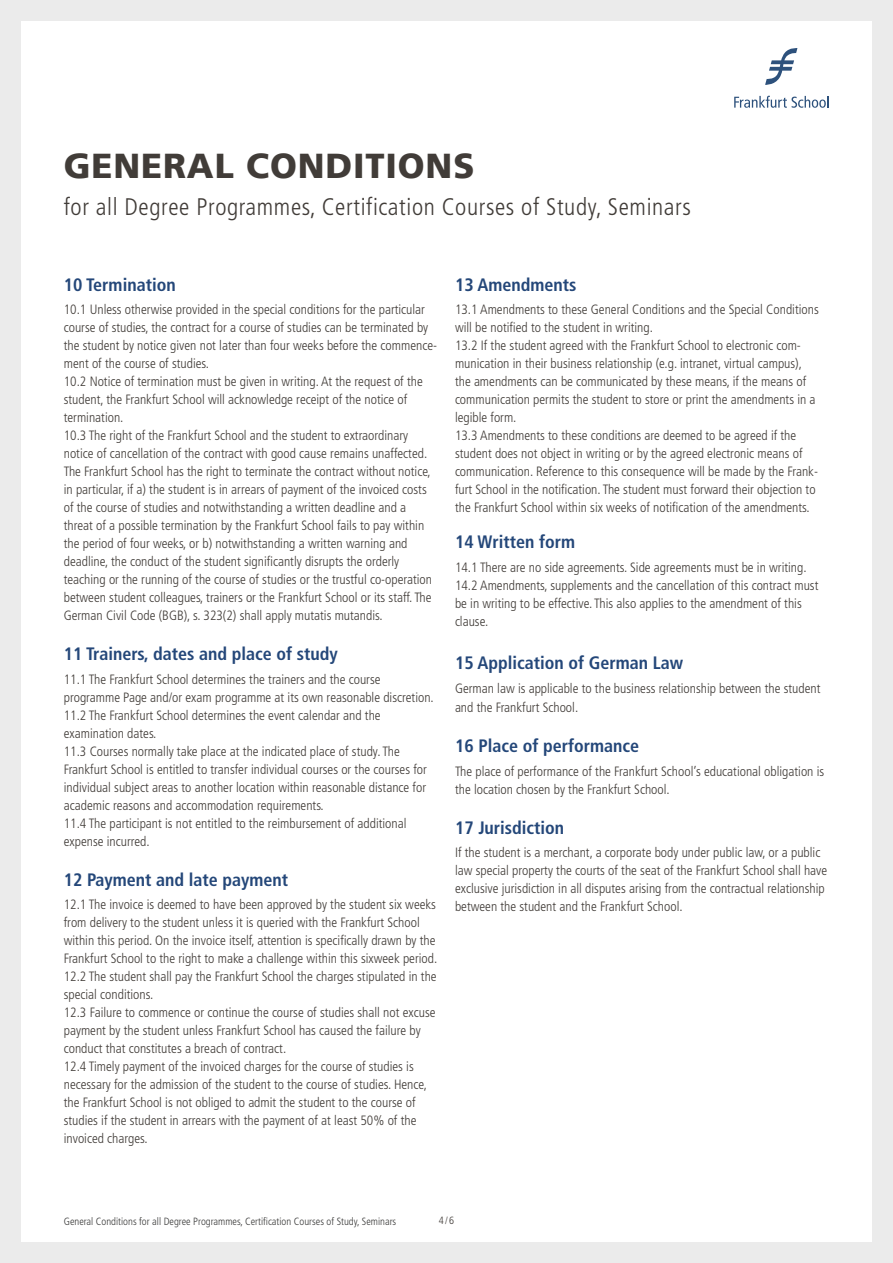
<style>
.page{position:relative;width:893px;height:1263px;background:#ebebeb}
.page>*{position:absolute;margin:0;border:0;box-sizing:border-box;transform-origin:0 0}
.t1{font:900 34.5px "Frutiger LT Arabic 75";letter-spacing:.025em;color:#413c38}
.t2{font:300 condensed 24px "Frutiger LT Std";letter-spacing:.025em;color:#413c38}
.t3{font:700 condensed 18px "Frutiger LT Std";color:#244779}
.t4{font:300 condensed 13.5px/18px "Frutiger LT Std";color:#413c38}
.t5{font:300 condensed 10.5px "Frutiger LT Std";color:#3b3b3a}
.t6{font:300 condensed 10.5px "Frutiger LT Std";color:#413c38}
</style>
<div class="page">
<div style="left:21px;top:21px;width:851px;height:1221px;background:#fff"></div>
<svg style="left:765px;top:48px;width:32px;height:37px"></svg>
<svg style="left:734px;top:96px;width:95px;height:12px"></svg>
<h1 class="t1" style="left:64px;top:145px;width:412px">GENERAL CONDITIONS</h1>
<h2 class="t2" style="left:64px;top:193px;width:629px">for all Degree Programmes, Certification Courses of Study, Seminars</h2>
<h3 class="t3" style="left:64px;top:274px;width:113px">10 Termination</h3>
<p class="t4" style="left:64px;top:301px;width:375px">10.1 Unless otherwise provided in the special conditions for the particular course of studies, the contract for a course of studies can be terminated by the student by notice given not later than four weeks before the commence&shy;ment of the course of studies.<br>10.2 Notice of termination must be given in writing. At the request of the student, the Frankfurt School will acknowledge receipt of the notice of termination.<br>10.3 The right of the Frankfurt School and the student to extraordinary notice of cancellation of the contract with good cause remains unaffected.<br>The Frankfurt School has the right to terminate the contract without notice, in particular, if a) the student is in arrears of payment of the invoiced costs of the course of studies and notwithstanding a written deadline and a threat of a possible termination by the Frankfurt School fails to pay within the period of four weeks, or b) notwithstanding a written warning and deadline, the conduct of the student significantly disrupts the orderly teaching or the running of the course of studies or the trustful co-operation between student colleagues, trainers or the Frankfurt School or its staff. The German Civil Code (BGB), s. 323(2) shall apply mutatis mutandis.</p>
<h3 class="t3" style="left:64px;top:643px;width:275px">11 Trainers, dates and place of study</h3>
<p class="t4" style="left:64px;top:670px;width:372px">11.1 The Frankfurt School determines the trainers and the course programme Page and/or exam programme at its own reasonable discretion.<br>11.2 The Frankfurt School determines the event calendar and the examination dates.<br>11.3 Courses normally take place at the indicated place of study. The Frankfurt School is entitled to transfer individual courses or the courses for individual subject areas to another location within reasonable distance for academic reasons and accommodation requirements.<br>11.4 The participant is not entitled to the reimbursement of additional expense incurred.</p>
<h3 class="t3" style="left:64px;top:869px;width:226px">12 Payment and late payment</h3>
<p class="t4" style="left:64px;top:896px;width:375px">12.1 The invoice is deemed to have been approved by the student six weeks from delivery to the student unless it is queried with the Frankfurt School within this period. On the invoice itself, attention is specifically drawn by the Frankfurt School to the right to make a challenge within this sixweek period.<br>12.2 The student shall pay the Frankfurt School the charges stipulated in the special conditions.<br>12.3 Failure to commence or continue the course of studies shall not excuse payment by the student unless Frankfurt School has caused the failure by conduct that constitutes a breach of contract.<br>12.4 Timely payment of the invoiced charges for the course of studies is necessary for the admission of the student to the course of studies. Hence, the Frankfurt School is not obliged to admit the student to the course of studies if the student in arrears with the payment of at least 50% of the invoiced charges.</p>
<h3 class="t3" style="left:455px;top:274px;width:123px">13 Amendments</h3>
<p class="t4" style="left:455px;top:301px;width:365px">13.1 Amendments to these General Conditions and the Special Conditions will be notified to the student in writing.<br>13.2 If the student agreed with the Frankfurt School to electronic com&shy;munication in their business relationship (e.g. intranet, virtual campus), the amendments can be communicated by these means, if the means of communication permits the student to store or print the amendments in a legible form.<br>13.3 Amendments to these conditions are deemed to be agreed if the student does not object in writing or by the agreed electronic means of communication. Reference to this consequence will be made by the Frank&shy;furt School in the notification. The student must forward their objection to the Frankfurt School within six weeks of notification of the amendments.</p>
<h3 class="t3" style="left:455px;top:531px;width:122px">14 Written form</h3>
<p class="t4" style="left:455px;top:558px;width:365px">14.1 There are no side agreements. Side agreements must be in writing.<br>14.2 Amendments, supplements and the cancellation of this contract must be in writing to be effective. This also applies to the amendment of this clause.</p>
<h3 class="t3" style="left:455px;top:652px;width:230px">15 Application of German Law</h3>
<p class="t4" style="left:455px;top:678px;width:367px;line-height:19.5px">German law is applicable to the business relationship between the student and the Frankfurt School.</p>
<h3 class="t3" style="left:455px;top:735px;width:186px">16 Place of performance</h3>
<p class="t4" style="left:455px;top:762px;width:371px">The place of performance of the Frankfurt School’s educational obligation is the location chosen by the Frankfurt School.</p>
<h3 class="t3" style="left:455px;top:817px;width:111px">17 Jurisdiction</h3>
<p class="t4" style="left:455px;top:844px;width:374px">If the student is a merchant, a corporate body under public law, or a public law special property the courts of the seat of the Frankfurt School shall have exclusive jurisdiction in all disputes arising from the contractual relationship between the student and the Frankfurt School.</p>
<p class="t5" style="left:64px;top:1215px;width:334px">General Conditions for all Degree Programmes, Certification Courses of Study, Seminars</p>
<p class="t6" style="left:439px;top:1214px;width:17px">4/6</p>
</div>
